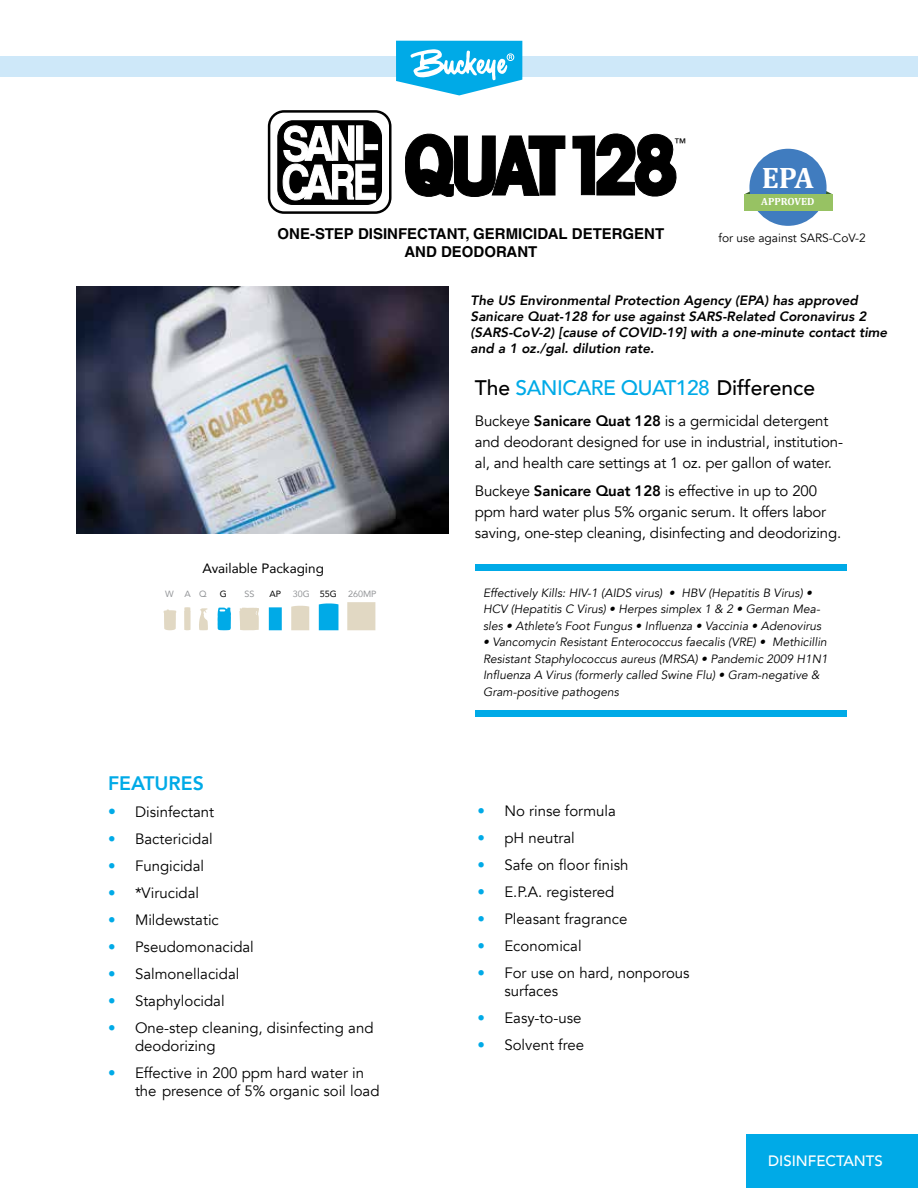
<style>
.page{position:relative;width:918px;height:1188px;background:#fff}
.page>*{position:absolute;margin:0;border:0;box-sizing:border-box;transform-origin:0 0}
.t1{font:700 29.85px "Cambria";color:#fff}
.t2{font:500 21px "Avenir";letter-spacing:-.025em;color:#00aae7}
.t3{font:800 19.5px "Avenir";color:#00aae7}
.t4{font:15px/21px "Avenir";color:#000}
.t5{font:700 15px/18px "Helvetica LT Std";color:#000;text-align:center}
.t6{font:500 15px "Avenir";color:#fff}
.t7{font:italic 800 13.5px/16.2px "Avenir";color:#000}
.t8{font:13.5px "Avenir";color:#000}
.t9{font:italic 12px/16.5px "Avenir";color:#000}
.t10{font:12px "Avenir";color:#000}
.t11{font:12px "Helvetica LT Std";color:#000}
.t12{font:700 10.35px "Cambria";color:#fff}
.t13{font:9px "Avenir";color:#939598}
.t14{font:9px "Avenir";color:#000}
.s1{color:#000}
.s2{font-family:"Eurostile LT Std";color:#00aae7}
.s3{color:#00aae7}
.s4{font-weight:800}
</style>
<div class="page">
<div style="left:0;top:56px;width:918px;height:20px;background:#cee8f9"></div>
<svg style="left:396px;top:41px;width:126px;height:54px"></svg>
<img style="left:77px;top:286px;width:371px;height:248px">
<div style="left:746px;top:1134px;width:172px;height:54px;background:#00aae7"></div>
<div style="left:268px;top:110px;width:124px;height:104px;border:2px solid #000;border-radius:15px"></div>
<div style="left:278px;top:121px;width:104px;height:83px;background:#000;border-radius:15px"></div>
<div style="left:278px;top:121px;width:104px;height:84px;border:1px solid #000;border-radius:15px"></div>
<div style="left:365px;top:145px;width:13px;height:5px;background:#fff"></div>
<svg style="left:283px;top:126px;width:93px;height:74px"></svg>
<svg style="left:573px;top:134px;width:103px;height:63px"></svg>
<svg style="left:405px;top:134px;width:160px;height:63px"></svg>
<svg style="left:184px;top:607px;width:7px;height:23px"></svg>
<svg style="left:199px;top:608px;width:9px;height:22px"></svg>
<svg style="left:218px;top:608px;width:13px;height:22px"></svg>
<svg style="left:239px;top:608px;width:20px;height:22px"></svg>
<svg style="left:269px;top:607px;width:13px;height:23px"></svg>
<svg style="left:291px;top:606px;width:18px;height:24px"></svg>
<svg style="left:319px;top:603px;width:19px;height:27px"></svg>
<svg style="left:347px;top:602px;width:28px;height:28px"></svg>
<svg style="left:164px;top:609px;width:12px;height:21px"></svg>
<div style="left:475px;top:564px;width:371px;height:7px;background:#00aae7"></div>
<div style="left:475px;top:710px;width:371px;height:7px;background:#00aae7"></div>
<div style="left:749px;top:149px;width:78px;height:77px;background:#407cbf;border-radius:50%"></div>
<div style="left:744px;top:194px;width:89px;height:17px;background:#97c263"></div>
<p class="t11" style="left:674px;top:136px;width:13px">™</p>
<p class="t5" style="left:278px;top:224px;width:388px">ONE-STEP DISINFECTANT, GERMICIDAL DETERGENT<br>AND DEODORANT</p>
<h1 class="t1" style="left:762px;top:157px;width:54px">EPA</h1>
<p class="t12" style="left:761px;top:195px;width:55px">APPROVED</p>
<p class="t10" style="left:719px;top:230px;width:149px">for use against SARS-CoV-2</p>
<p class="t7" style="left:471px;top:292px;width:418px">The US Environmental Protection Agency (EPA) has approved Sanicare Quat-128 for use against SARS-Related Coronavirus 2 (SARS-CoV-2) [cause of COVID-19] with a one-minute contact time and a 1 oz./gal. dilution rate.</p>
<p class="t8" style="left:202px;top:557px;width:123px">Available Packaging</p>
<p class="t13" style="left:165px;top:586px;width:43px">WAQ</p>
<p class="t14" style="left:220px;top:586px;width:9px">G</p>
<p class="t13" style="left:244px;top:586px;width:12px">SS</p>
<p class="t14" style="left:269px;top:586px;width:13px">AP</p>
<p class="t13" style="left:293px;top:586px;width:85px">30G <span class="s1">55G</span> 260MP</p>
<h3 class="t3" style="left:108px;top:768px;width:98px">FEATURES</h3>
<p class="t4" style="left:108px;top:801px;width:108px"><span class="s2">•</span> Disinfectant</p>
<p class="t4" style="left:108px;top:828px;width:106px"><span class="s3">•</span> Bactericidal</p>
<p class="t4" style="left:108px;top:855px;width:98px"><span class="s3">•</span> Fungicidal</p>
<p class="t4" style="left:108px;top:882px;width:93px"><span class="s3">•</span> *Virucidal</p>
<p class="t4" style="left:108px;top:909px;width:112px"><span class="s3">•</span> Mildewstatic</p>
<p class="t4" style="left:108px;top:936px;width:147px"><span class="s3">•</span> Pseudomonacidal</p>
<p class="t4" style="left:108px;top:963px;width:133px"><span class="s3">•</span> Salmonellacidal</p>
<p class="t4" style="left:108px;top:990px;width:118px"><span class="s3">•</span> Staphylocidal</p>
<p class="t4" style="left:135px;top:1019px;width:240px;line-height:18px;text-indent:-27px"><span class="s3">•</span> One-step cleaning, disinfecting and deodorizing</p>
<p class="t4" style="left:135px;top:1064px;width:246px;line-height:18px;text-indent:-27px"><span class="s3">•</span> Effective in 200 ppm hard water in the presence of 5% organic soil load</p>
<h2 class="t2" style="left:475px;top:370px;width:342px"><span class="s1">The</span> SANICARE QUAT128 <span class="s1">Difference</span></h2>
<p class="t4" style="left:475px;top:411px;width:370px">Buckeye <span class="s4">Sanicare Quat 128</span> is a germicidal detergent and deodorant designed for use in industrial, institution&shy;al, and health care settings at 1 oz. per gallon of water.</p>
<p class="t4" style="left:475px;top:481px;width:368px">Buckeye <span class="s4">Sanicare Quat 128</span> is effective in up to 200 ppm hard water plus 5% organic serum. It offers labor saving, one-step cleaning, disinfecting and deodorizing.</p>
<p class="t9" style="left:483px;top:584px;width:340px">Effectively Kills: HIV-1 (AIDS virus) • HBV (Hepatitis B Virus) •<br>HCV (Hepatitis C Virus) • Herpes simplex 1 &amp; 2 • German Mea&shy;sles • Athlete’s Foot Fungus • Influenza • Vaccinia • Adenovirus</p>
<p class="t9" style="left:483px;top:634px;width:346px">• Vancomycin Resistant Enterococcus faecalis (VRE) • Methicillin Resistant Staphylococcus aureus (MRSA) • Pandemic 2009 H1N1<br>Influenza A Virus (formerly called Swine Flu) • Gram-negative &amp; Gram-positive pathogens</p>
<p class="t4" style="left:477px;top:800px;width:140px"><span class="s3">•</span> No rinse formula</p>
<p class="t4" style="left:477px;top:827px;width:99px"><span class="s3">•</span> pH neutral</p>
<p class="t4" style="left:477px;top:854px;width:153px"><span class="s3">•</span> Safe on floor finish</p>
<p class="t4" style="left:477px;top:881px;width:138px"><span class="s3">•</span> E.P.A. registered</p>
<p class="t4" style="left:477px;top:908px;width:152px"><span class="s3">•</span> Pleasant fragrance</p>
<p class="t4" style="left:477px;top:935px;width:106px"><span class="s3">•</span> Economical</p>
<p class="t4" style="left:504px;top:964px;width:187px;line-height:18px;text-indent:-27px"><span class="s3">•</span> For use on hard, nonporous surfaces</p>
<p class="t4" style="left:477px;top:1007px;width:106px"><span class="s3">•</span> Easy-to-use</p>
<p class="t4" style="left:477px;top:1034px;width:108px"><span class="s3">•</span> Solvent free</p>
<p class="t6" style="left:768px;top:1147px;width:116px">DISINFECTANTS</p>
</div>
